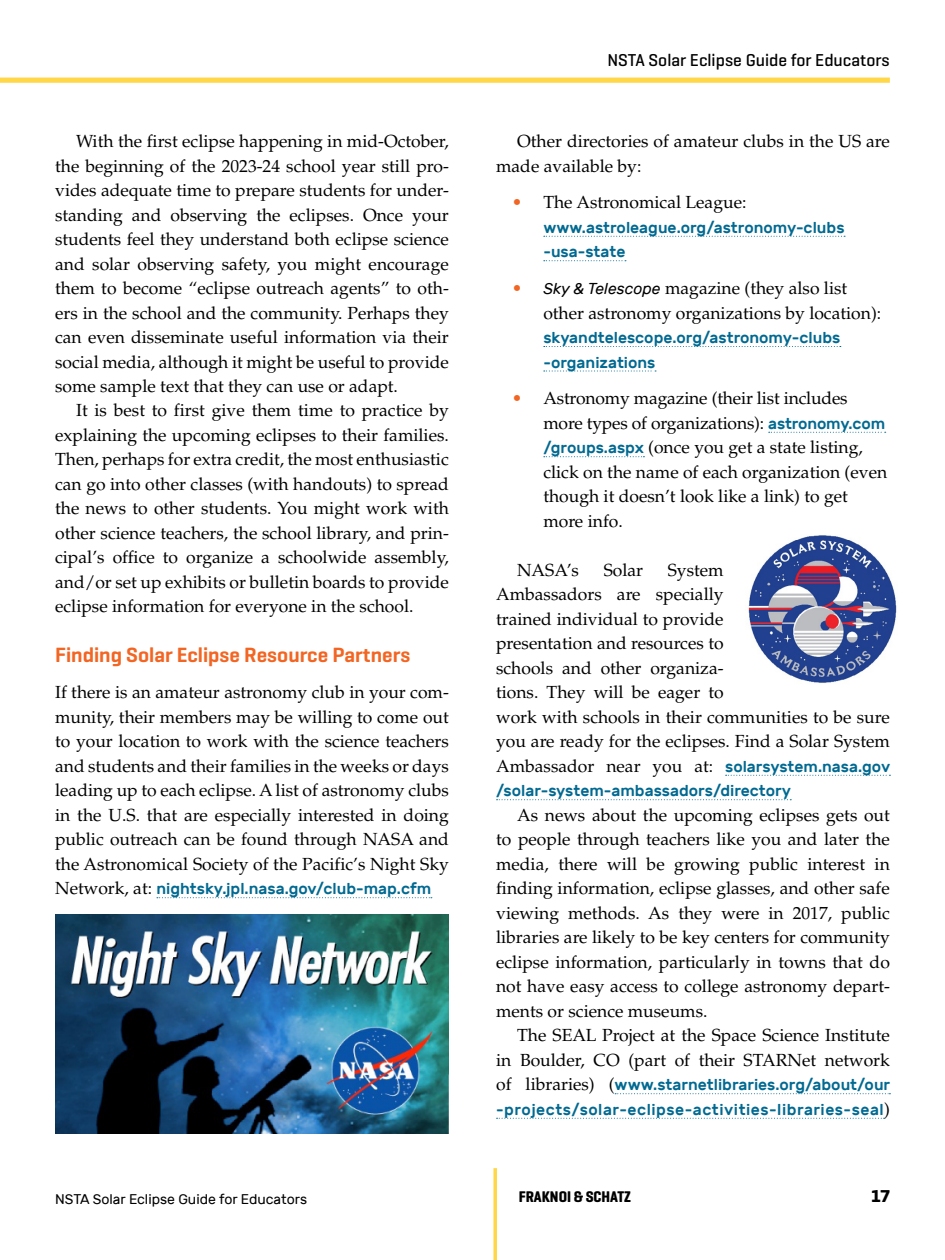
<style>
.page{position:relative;width:945px;height:1260px;background:#fff}
.page>*{position:absolute;margin:0;border:0;box-sizing:border-box;transform-origin:0 0}
.t1{font:600 21px "Geogrotesque";color:#f26522}
.t2{font:17.5px/24.5px "Palatino LT Std";color:#000;text-align:justify}
.t3{font:500 17.5px "Geogrotesque";color:#000}
.t4{font:700 17.5px "Geogrotesque";color:#000}
.t5{font:500 15.75px/24.5px "Rubik";color:#006991}
.t6{font:500 15.75px/24.5px "Rubik";letter-spacing:.035em;color:#006991}
.t7{font:700 15.75px "Geogrotesque Cond";color:#000}
.t8{font:14px "Rubik";color:#000}
.s1{font-family:"Palatino LT Std";font-weight:400;font-size:17.5px;color:#000}
.s2{color:#f26522}
.s3{font-family:"Rubik";font-style:italic;font-size:15.75px}
.s4{font-family:"Rubik";font-weight:500;font-size:15.75px;color:#006991}
</style>
<div class="page">
<div style="left:0;top:78px;width:890px;height:5px;background:#ffd749"></div>
<svg style="left:493px;top:1168px;width:4px;height:92px"></svg>
<svg style="left:157px;top:897px;width:275px;height:1px"></svg>
<svg style="left:544px;top:236px;width:301px;height:1px"></svg>
<svg style="left:544px;top:260px;width:82px;height:1px"></svg>
<svg style="left:544px;top:346px;width:297px;height:1px"></svg>
<svg style="left:544px;top:371px;width:112px;height:1px"></svg>
<svg style="left:769px;top:432px;width:117px;height:1px"></svg>
<svg style="left:544px;top:456px;width:100px;height:1px"></svg>
<svg style="left:726px;top:775px;width:164px;height:1px"></svg>
<svg style="left:497px;top:799px;width:294px;height:1px"></svg>
<svg style="left:615px;top:1093px;width:275px;height:1px"></svg>
<svg style="left:497px;top:1118px;width:388px;height:1px"></svg>
<img style="left:55px;top:915px;width:394px;height:218px">
<img style="left:748px;top:535px;width:149px;height:148px">
<p class="t2" style="left:55px;top:129px;width:395px;text-indent:21px">With the first eclipse happening in mid-October, the beginning of the 2023-24 school year still pro&shy;vides adequate time to prepare students for under&shy;standing and observing the eclipses. Once your students feel they understand both eclipse science and solar observing safety, you might encourage them to become “eclipse outreach agents” to oth&shy;ers in the school and the community. Perhaps they can even disseminate useful information via their social media, although it might be useful to provide some sample text that they can use or adapt.</p>
<p class="t2" style="left:55px;top:399px;width:395px;text-indent:21px">It is best to first give them time to practice by explaining the upcoming eclipses to their families.<br>Then, perhaps for extra credit, the most enthusiastic can go into other classes (with handouts) to spread the news to other students. You might work with other science teachers, the school library, and prin&shy;cipal’s office to organize a schoolwide assembly, and/or set up exhibits or bulletin boards to provide eclipse information for everyone in the school.</p>
<p class="t1" style="left:55px;top:641px;width:357px">Finding Solar Eclipse Resource Partners</p>
<p class="t2" style="left:55px;top:680px;width:395px">If there is an amateur astronomy club in your com&shy;munity, their members may be willing to come out to your location to work with the science teachers and students and their families in the weeks or days leading up to each eclipse. A list of astronomy clubs in the U.S. that are especially interested in doing public outreach can be found through NASA and the Astronomical Society of the Pacific’s Night Sky</p>
<p class="t5" style="left:55px;top:877px;width:378px"><span class="s1">Network, at:</span> nightsky.jpl.nasa.gov/club-map.cfm</p>
<p class="t3" style="left:607px;top:49px;width:284px">NSTA Solar Eclipse Guide for Educators</p>
<p class="t2" style="left:496px;top:129px;width:395px;text-indent:21px">Other directories of amateur clubs in the US are made available by:</p>
<p class="t2" style="left:512px;top:190px;width:236px"><span class="s2">•</span> The Astronomical League:</p>
<p class="t5" style="left:543px;top:215px;width:303px">www.astroleague.org/astronomy-clubs -usa-state</p>
<p class="t2" style="left:543px;top:276px;width:339px;text-indent:-32px"><span class="s2">•</span> <span class="s3">Sky &amp; Telescope</span> magazine (they also list other astronomy organizations by location):</p>
<p class="t5" style="left:543px;top:326px;width:298px">skyandtelescope.org/astronomy-clubs -organizations</p>
<p class="t2" style="left:543px;top:386px;width:345px;text-align:left;text-indent:-31px"><span class="s2">•</span> Astronomy magazine (their list includes more types of organizations): <span class="s4">astronomy.com /groups.aspx</span> (once you get a state listing, click on the name of each organization (even though it doesn’t look like a link) to get more info.</p>
<p class="t2" style="left:517px;top:558px;width:63px">NASA’s</p>
<p class="t2" style="left:604px;top:558px;width:41px">Solar</p>
<p class="t2" style="left:496px;top:558px;width:396px;text-align:left;text-indent:172px">System<br>Ambassadors are specially<br>trained individual to provide<br>presentation and resources to<br>schools and other organiza-<br>tions. They will be eager to<br>work with schools in their communities to be sure you are ready for the eclipses. Find a Solar System<br>Ambassador near you at: <span class="s4">solarsystem.nasa.gov</span></p>
<p class="t5" style="left:496px;top:779px;width:296px">/solar-system-ambassadors/directory</p>
<p class="t2" style="left:496px;top:803px;width:395px;text-indent:21px">As news about the upcoming eclipses gets out to people through teachers like you and later the media, there will be growing public interest in finding information, eclipse glasses, and other safe viewing methods. As they were in 2017, public libraries are likely to be key centers for community eclipse information, particularly in towns that do not have easy access to college astronomy depart&shy;ments or science museums.</p>
<p class="t2" style="left:496px;top:1023px;width:395px;text-align:right">The SEAL Project at the Space Science Institute<br>in Boulder, CO (part of their STARNet network</p>
<p class="t6" style="left:496px;top:1073px;width:396px"><span class="s1">of libraries) (</span>www.starnetlibraries.org/about/our -projects/solar-eclipse-activities-libraries-seal<span class="s1">)</span></p>
<p class="t8" style="left:55px;top:1191px;width:253px">NSTA Solar Eclipse Guide for Educators</p>
<p class="t7" style="left:519px;top:1187px;width:114px">FRAKNOI &amp; SCHATZ</p>
<p class="t4" style="left:872px;top:1185px;width:20px">17</p>
</div>
